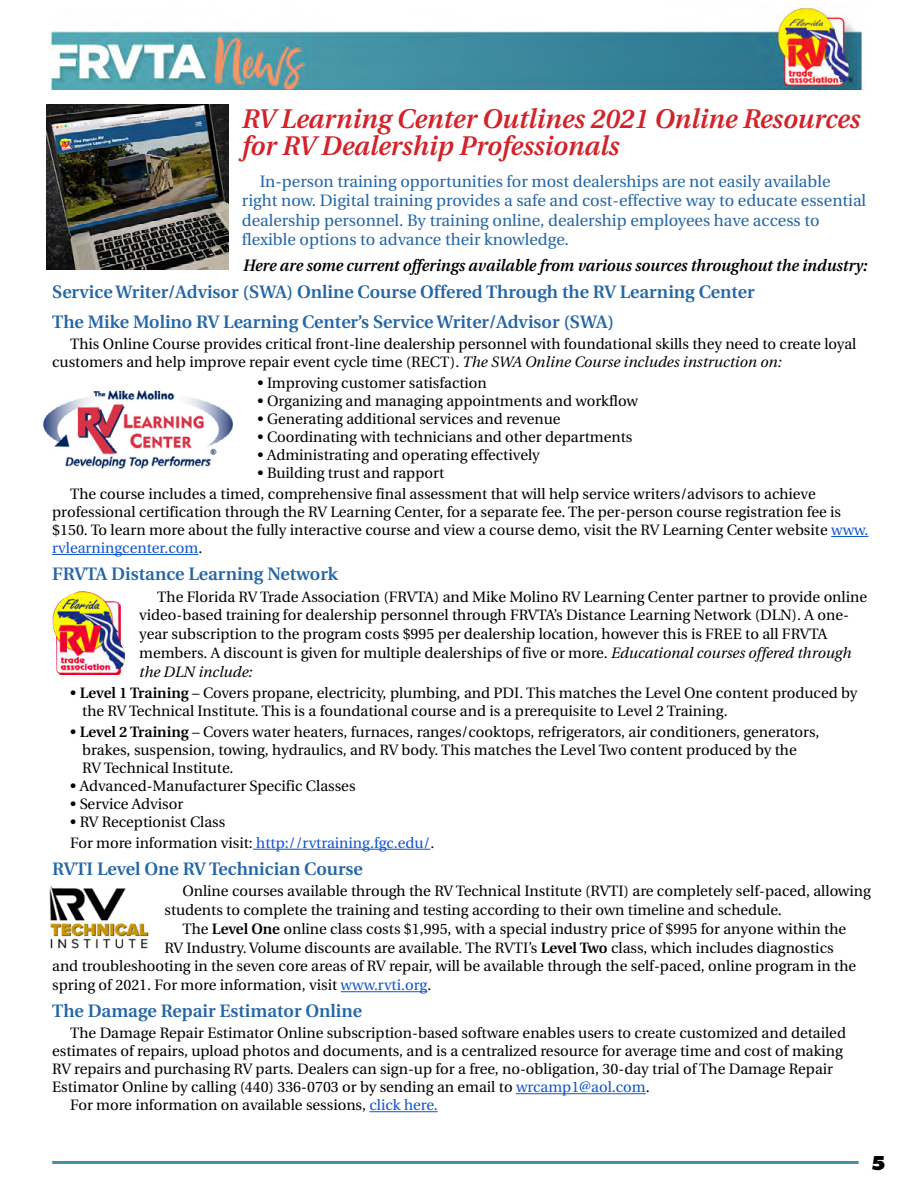
<style>
.page{position:relative;width:918px;height:1188px;background:#fff}
.page>*{position:absolute;margin:0;border:0;box-sizing:border-box;transform-origin:0 0}
.t1{font:italic 600 27px/27px "Utopia";color:#d2232a}
.t2{font:800 21px "Futura T";color:#000}
.t3{font:600 18px/30px "Utopia";color:#2466a6}
.t4{font:16.5px/19.5px "Utopia";color:#2466a6}
.t5{font:italic 600 16.5px "Utopia";color:#000;scale:.95 1}
.t6{font:15px/18px "Utopia";color:#000}
.s1{font-style:italic}
.s2{color:#15c}
.s3{font-weight:600}
</style>
<div class="page">
<hr style="left:52px;top:1161px;width:807px;height:3px;background:#4491a1">
<img style="left:50px;top:8px;width:814px;height:82px">
<hr style="left:831px;top:536px;width:37px;height:1px;background:#15c">
<hr style="left:52px;top:554px;width:146px;height:1px;background:#15c">
<hr style="left:253px;top:849px;width:178px;height:1px;background:#15c">
<hr style="left:341px;top:991px;width:86px;height:1px;background:#15c">
<hr style="left:516px;top:1093px;width:130px;height:1px;background:#15c">
<hr style="left:369px;top:1111px;width:69px;height:1px;background:#15c">
<img style="left:52px;top:591px;width:73px;height:84px">
<img style="left:43px;top:390px;width:190px;height:79px">
<img style="left:47px;top:104px;width:181px;height:166px">
<img style="left:49px;top:886px;width:102px;height:63px">
<h1 class="t1" style="left:242px;top:106px;width:620px">RV Learning Center Outlines 2021 Online Resources for RV Dealership Professionals</h1>
<p class="t4" style="left:242px;top:172px;width:626px;text-indent:18px">In-person training opportunities for most dealerships are not easily available right now. Digital training provides a safe and cost-effective way to educate essential dealership personnel. By training online, dealership employees have access to flexible options to advance their knowledge.</p>
<p class="t5" style="left:243px;top:256px;width:658px">Here are some current offerings available from various sources throughout the industry:</p>
<p class="t3" style="left:52px;top:277px;width:704px">Service Writer/Advisor (SWA) Online Course Offered Through the RV Learning Center<br>The Mike Molino RV Learning Center’s Service Writer/Advisor (SWA)</p>
<p class="t6" style="left:52px;top:335px;width:806px;text-indent:18px">This Online Course provides critical front-line dealership personnel with foundational skills they need to create loyal customers and help improve repair event cycle time (RECT). <span class="s1">The SWA Online Course includes instruction on:</span></p>
<p class="t6" style="left:258px;top:374px;width:231px">• Improving customer satisfaction</p>
<p class="t6" style="left:258px;top:392px;width:382px">• Organizing and managing appointments and workflow</p>
<p class="t6" style="left:258px;top:410px;width:305px">• Generating additional services and revenue</p>
<p class="t6" style="left:258px;top:428px;width:376px">• Coordinating with technicians and other departments</p>
<p class="t6" style="left:258px;top:446px;width:284px">• Administrating and operating effectively</p>
<p class="t6" style="left:70px;top:463px;width:747px;line-height:21px;text-indent:187px">• Building trust and rapport<br>The course includes a timed, comprehensive final assessment that will help service writers/advisors to achieve</p>
<p class="t6" style="left:52px;top:503px;width:818px">professional certification through the RV Learning Center, for a separate fee. The per-person course registration fee is $150. To learn more about the fully interactive course and view a course demo, visit the RV Learning Center website <span class="s2">www. rvlearningcenter.com</span>.</p>
<p class="t3" style="left:52px;top:559px;width:287px">FRVTA Distance Learning Network</p>
<p class="t6" style="left:139px;top:588px;width:729px;line-height:18.8px;text-indent:18px">The Florida RV Trade Association (FRVTA) and Mike Molino RV Learning Center partner to provide online video-based training for dealership personnel through FRVTA’s Distance Learning Network (DLN). A one&shy;year subscription to the program costs $995 per dealership location, however this is FREE to all FRVTA members. A discount is given for multiple dealerships of five or more. <span class="s1">Educational courses offered through the DLN include:</span></p>
<p class="t6" style="left:82px;top:684px;width:777px;text-indent:-12px">• <span class="s3">Level 1 Training</span> – Covers propane, electricity, plumbing, and PDI. This matches the Level One content produced by the RV Technical Institute. This is a foundational course and is a prerequisite to Level 2 Training.</p>
<p class="t6" style="left:82px;top:723px;width:739px;text-indent:-12px">• <span class="s3">Level 2 Training</span> – Covers water heaters, furnaces, ranges/cooktops, refrigerators, air conditioners, generators, brakes, suspension, towing, hydraulics, and RV body. This matches the Level Two content produced by the<br>RV Technical Institute.</p>
<p class="t6" style="left:70px;top:777px;width:287px">• Advanced-Manufacturer Specific Classes</p>
<p class="t6" style="left:70px;top:795px;width:114px">• Service Advisor</p>
<p class="t6" style="left:70px;top:811px;width:366px;line-height:21px">• RV Receptionist Class<br>For more information visit: <span class="s2">http://rvtraining.fgc.edu/</span>.</p>
<p class="t3" style="left:52px;top:854px;width:312px">RVTI Level One RV Technician Course</p>
<p class="t6" style="left:182px;top:883px;width:690px">Online courses available through the RV Technical Institute (RVTI) are completely self-paced, allowing</p>
<p class="t6" style="left:164px;top:901px;width:619px">students to complete the training and testing according to their own timeline and schedule.</p>
<p class="t6" style="left:182px;top:920px;width:665px">The <span class="s3">Level One</span> online class costs $1,995, with a special industry price of $995 for anyone within the</p>
<p class="t6" style="left:164px;top:939px;width:671px">RV Industry. Volume discounts are available. The RVTI’s <span class="s3">Level Two</span> class, which includes diagnostics</p>
<p class="t6" style="left:52px;top:958px;width:806px">and troubleshooting in the seven core areas of RV repair, will be available through the self-paced, online program in the</p>
<p class="t6" style="left:52px;top:976px;width:381px">spring of 2021. For more information, visit <span class="s2">www.rvti.org</span>.</p>
<p class="t3" style="left:52px;top:996px;width:311px">The Damage Repair Estimator Online</p>
<p class="t6" style="left:70px;top:1024px;width:777px">The Damage Repair Estimator Online subscription-based software enables users to create customized and detailed</p>
<p class="t6" style="left:52px;top:1042px;width:792px">estimates of repairs, upload photos and documents, and is a centralized resource for average time and cost of making</p>
<p class="t6" style="left:52px;top:1060px;width:782px">RV repairs and purchasing RV parts. Dealers can sign-up for a free, no-obligation, 30-day trial of The Damage Repair</p>
<p class="t6" style="left:52px;top:1078px;width:599px">Estimator Online by calling (440) 336-0703 or by sending an email to <span class="s2">wrcamp1@aol.com</span>.</p>
<p class="t6" style="left:70px;top:1096px;width:369px">For more information on available sessions, <span class="s2">click here.</span></p>
<h2 class="t2" style="left:871px;top:1150px;width:16px">5</h2>
</div>
